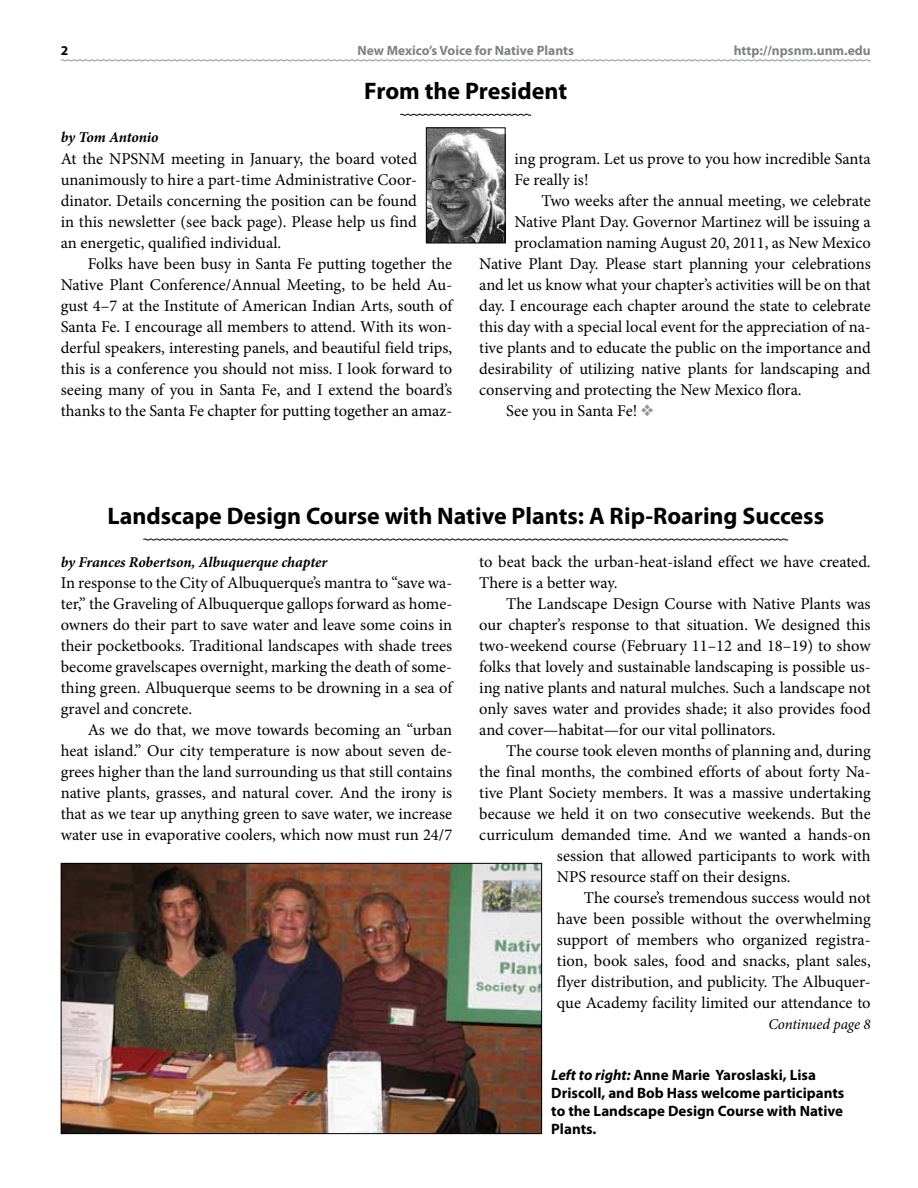
<style>
.page{position:relative;width:918px;height:1188px;background:#fff}
.page>*{position:absolute;margin:0;border:0;box-sizing:border-box;transform-origin:0 0}
.t1{font:700 24px "Myriad Pro";color:#000}
.t2{font:16.5px/21px "Minion Pro";letter-spacing:-.005em;color:#000;text-align:justify}
.t3{font:700 15px/18px "Myriad Pro";color:#000}
.t4{font:italic 700 15px "Minion Pro";letter-spacing:-.005em;color:#000}
.t5{font:italic 15px "Minion Pro";letter-spacing:-.01em;color:#000}
.t6{font:700 13.5px "Myriad Pro";color:#808285}
.t7{font:700 13.5px "Myriad Pro";color:#000}
.s1{color:#939598}
.s2{font-style:italic}
</style>
<div class="page">
<svg style="left:60px;top:59px;width:811px;height:3px"></svg>
<img style="left:428px;top:130px;width:75px;height:111px">
<div style="left:426px;top:128px;width:79px;height:115px;border:1px solid #000"></div>
<svg style="left:400px;top:113px;width:132px;height:3px"></svg>
<svg style="left:143px;top:538px;width:646px;height:3px"></svg>
<img style="left:63px;top:865px;width:477px;height:267px">
<div style="left:61px;top:863px;width:481px;height:271px;border:1px solid #000"></div>
<p class="t7" style="left:61px;top:42px;width:9px">2</p>
<p class="t6" style="left:357px;top:42px;width:218px">New Mexico’s Voice for Native Plants</p>
<p class="t6" style="left:734px;top:42px;width:139px">http://npsnm.unm.edu</p>
<h1 class="t1" style="left:364px;top:75px;width:204px">From the President</h1>
<p class="t4" style="left:61px;top:127px;width:99px">by Tom Antonio</p>
<p class="t2" style="left:61px;top:148px;width:358px">At the NPSNM meeting in January, the board voted unanimously to hire a part-time Administrative Coor&shy;dinator. Details concerning the position can be found in this newsletter (see back page). Please help us find an energetic, qualified individual.</p>
<p class="t2" style="left:61px;top:253px;width:393px;text-indent:27px">Folks have been busy in Santa Fe putting together the Native Plant Conference/Annual Meeting, to be held Au&shy;gust 4–7 at the Institute of American Indian Arts, south of Santa Fe. I encourage all members to attend. With its won&shy;derful speakers, interesting panels, and beautiful field trips, this is a conference you should not miss. I look forward to seeing many of you in Santa Fe, and I extend the board’s thanks to the Santa Fe chapter for putting together an amaz-</p>
<p class="t2" style="left:514px;top:148px;width:358px">ing program. Let us prove to you how incredible Santa<br>Fe really is!</p>
<p class="t2" style="left:541px;top:190px;width:331px">Two weeks after the annual meeting, we celebrate</p>
<p class="t2" style="left:514px;top:211px;width:358px">Native Plant Day. Governor Martinez will be issuing a</p>
<p class="t2" style="left:514px;top:232px;width:358px">proclamation naming August 20, 2011, as New Mexico</p>
<p class="t2" style="left:479px;top:253px;width:393px">Native Plant Day. Please start planning your celebrations</p>
<p class="t2" style="left:479px;top:274px;width:393px">and let us know what your chapter’s activities will be on that</p>
<p class="t2" style="left:479px;top:295px;width:393px">day. I encourage each chapter around the state to celebrate</p>
<p class="t2" style="left:479px;top:316px;width:393px">this day with a special local event for the appreciation of na-</p>
<p class="t2" style="left:479px;top:337px;width:393px">tive plants and to educate the public on the importance and</p>
<p class="t2" style="left:479px;top:358px;width:393px">desirability of utilizing native plants for landscaping and</p>
<p class="t2" style="left:479px;top:379px;width:324px">conserving and protecting the New Mexico flora.</p>
<p class="t2" style="left:506px;top:400px;width:149px">See you in Santa Fe! <span class="s1">❖</span></p>
<h1 class="t1" style="left:107px;top:500px;width:718px">Landscape Design Course with Native Plants: A Rip-Roaring Success</h1>
<p class="t2" style="left:479px;top:551px;width:393px">to beat back the urban-heat-island effect we have created.<br>There is a better way.</p>
<p class="t2" style="left:479px;top:593px;width:393px;text-indent:27px">The Landscape Design Course with Native Plants was our chapter’s response to that situation. We designed this two-weekend course (February 11–12 and 18–19) to show folks that lovely and sustainable landscaping is possible us&shy;ing native plants and natural mulches. Such a landscape not only saves water and provides shade; it also provides food and cover—habitat—for our vital pollinators.</p>
<p class="t2" style="left:506px;top:740px;width:366px">The course took eleven months of planning and, during</p>
<p class="t2" style="left:479px;top:761px;width:393px">the final months, the combined efforts of about forty Na-</p>
<p class="t2" style="left:479px;top:782px;width:393px">tive Plant Society members. It was a massive undertaking</p>
<p class="t2" style="left:479px;top:803px;width:393px">because we held it on two consecutive weekends. But the</p>
<p class="t2" style="left:479px;top:824px;width:393px">curriculum demanded time. And we wanted a hands-on</p>
<p class="t2" style="left:557px;top:845px;width:315px">session that allowed participants to work with</p>
<p class="t2" style="left:557px;top:866px;width:235px">NPS resource staff on their designs.</p>
<p class="t2" style="left:584px;top:887px;width:288px">The course’s tremendous success would not</p>
<p class="t2" style="left:557px;top:908px;width:315px">have been possible without the overwhelming</p>
<p class="t2" style="left:557px;top:929px;width:315px">support of members who organized registra-</p>
<p class="t2" style="left:557px;top:950px;width:315px">tion, book sales, food and snacks, plant sales,</p>
<p class="t2" style="left:557px;top:971px;width:315px">flyer distribution, and publicity. The Albuquer-</p>
<p class="t2" style="left:557px;top:992px;width:315px">que Academy facility limited our attendance to</p>
<p class="t4" style="left:61px;top:551px;width:268px">by Frances Robertson, Albuquerque chapter</p>
<p class="t2" style="left:61px;top:572px;width:393px">In response to the City of Albuquerque’s mantra to “save wa&shy;ter,” the Graveling of Albuquerque gallops forward as home&shy;owners do their part to save water and leave some coins in their pocketbooks. Traditional landscapes with shade trees become gravelscapes overnight, marking the death of some&shy;thing green. Albuquerque seems to be drowning in a sea of gravel and concrete.</p>
<p class="t2" style="left:61px;top:719px;width:393px;text-indent:27px">As we do that, we move towards becoming an “urban heat island.” Our city temperature is now about seven de&shy;grees higher than the land surrounding us that still contains native plants, grasses, and natural cover. And the irony is that as we tear up anything green to save water, we increase water use in evaporative coolers, which now must run 24/7</p>
<p class="t5" style="left:768px;top:1014px;width:104px">Continued page 8</p>
<p class="t3" style="left:551px;top:1065px;width:295px"><span class="s2">Left to right:</span> Anne Marie Yaroslaski, Lisa Driscoll, and Bob Hass welcome participants to the Landscape Design Course with Native Plants.</p>
</div>
